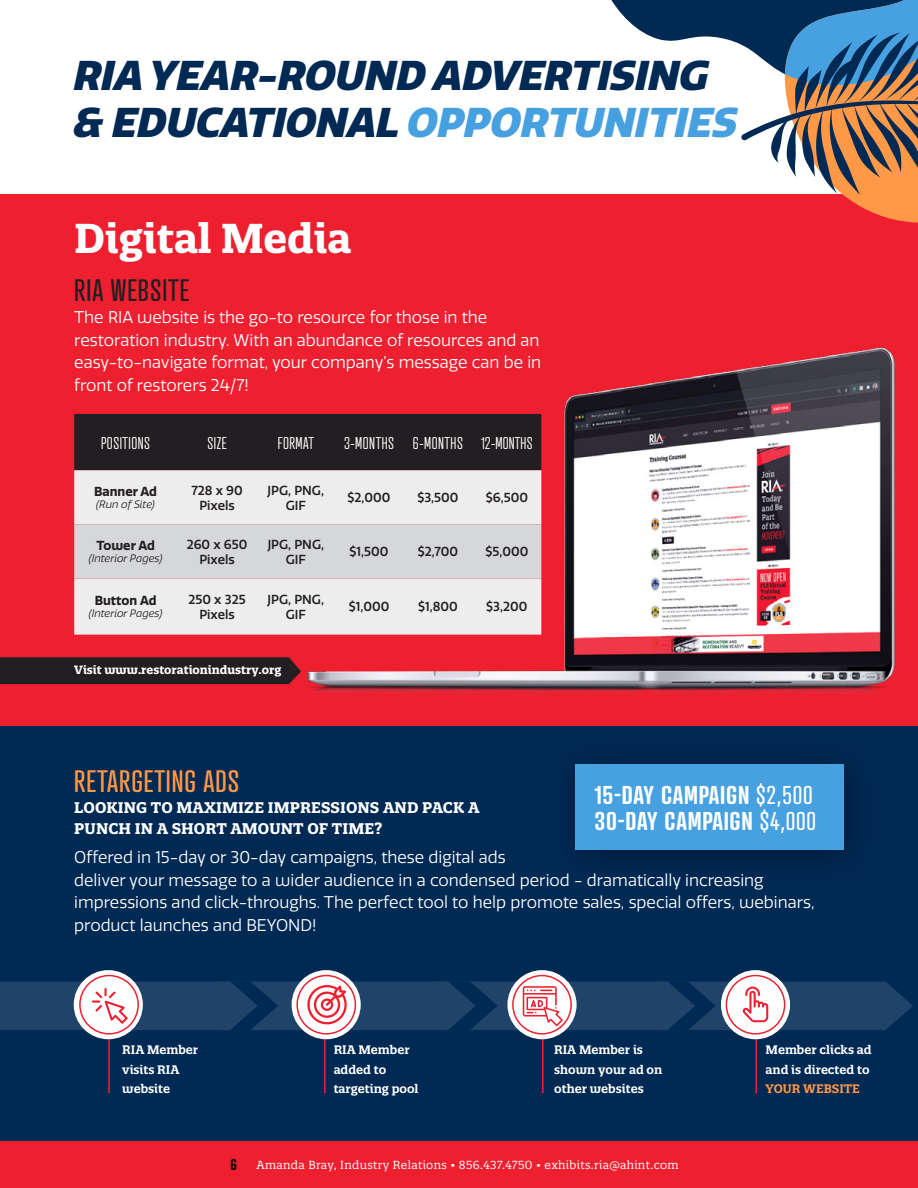
<style>
.page{position:relative;width:918px;height:1188px;background:#fff}
.page>*{position:absolute;margin:0;border:0;box-sizing:border-box;transform-origin:0 0}
.t1{font:italic 900 40.5px/46.3px "Quatro";color:#002954}
.t2{font:700 40.5px "Quatro Slab";color:#fff}
.t3{font:30px "Atrament";letter-spacing:.03em;color:#ff9947}
.t4{font:30px "Atrament";letter-spacing:.03em;color:#231e21}
.t5{font:600 24.9px/26.7px "Atrament";letter-spacing:.03em;color:#fff}
.t6{font:16.5px/22.5px "Quatro";color:#fff}
.t7{font:300 16.5px "Atrament";letter-spacing:.03em;color:#fff}
.t8{font:700 15px/21px "Quatro Slab";letter-spacing:.01em;color:#fff}
.t9{font:600 15px "Atrament";color:#000}
.t10{font:500 12.75px/14.7px "Quatro";color:#231e21;text-align:center}
.t11{font:700 12.75px "Quatro";color:#231e21}
.t12{font:600 12px/19.5px "Quatro Slab";color:#fff}
.t13{font:600 12px "Quatro Slab";color:#ff9947}
.t14{font:700 11.7px "Quatro Slab";color:#fff}
.t15{font:11.4px "Quatro Slab";letter-spacing:.03em;color:#fff}
.t16{font:italic 10.5px "Quatro";color:#231e21}
.s1{color:#47a1e0}
.s2{font-weight:400}
</style>
<div class="page">
<div style="left:0;top:194px;width:918px;height:568px;background:#ee2030"></div>
<div style="left:74px;top:414px;width:185px;height:56px;background:#231e21"></div>
<div style="left:74px;top:470px;width:185px;height:165px;background:#ededed"></div>
<div style="left:74px;top:524px;width:185px;height:54px;background:#d5d7d8"></div>
<img style="left:259px;top:347px;width:636px;height:345px">
<div style="left:0;top:657px;width:301px;height:27px;background:#231e21"></div>
<div style="left:0;top:726px;width:918px;height:416px;background:#002954"></div>
<div style="left:550px;top:738px;width:329px;height:146px;background:#002750"></div>
<div style="left:576px;top:764px;width:268px;height:86px;background:#47a1e0"></div>
<hr style="left:108px;top:1018px;width:2px;height:75px;background:#ee2030">
<hr style="left:542px;top:1018px;width:2px;height:75px;background:#ee2030">
<hr style="left:756px;top:1018px;width:1px;height:75px;background:#ee2030">
<svg style="left:74px;top:970px;width:69px;height:69px"></svg>
<svg style="left:507px;top:970px;width:70px;height:69px"></svg>
<svg style="left:721px;top:970px;width:69px;height:69px"></svg>
<div style="left:726px;top:975px;width:59px;height:60px;border:2px solid #ee2030;border-radius:50%"></div>
<div style="left:512px;top:975px;width:60px;height:60px;border:2px solid #ee2030;border-radius:50%"></div>
<div style="left:79px;top:975px;width:60px;height:60px;border:2px solid #ee2030;border-radius:50%"></div>
<hr style="left:324px;top:1018px;width:2px;height:75px;background:#ee2030">
<svg style="left:292px;top:970px;width:69px;height:69px"></svg>
<div style="left:296px;top:975px;width:60px;height:60px;border:2px solid #ee2030;border-radius:50%"></div>
<svg style="left:0;top:981px;width:913px;height:49px;background:#586885"></svg>
<svg style="left:611px;top:0;width:307px;height:223px"></svg>
<div style="left:0;top:1142px;width:918px;height:46px;background:#ee2030"></div>
<h1 class="t1" style="left:74px;top:53px;width:665px">RIA YEAR-ROUND ADVERTISING &amp; EDUCATIONAL <span class="s1">OPPORTUNITIES</span></h1>
<h1 class="t2" style="left:74px;top:212px;width:279px">Digital Media</h1>
<h2 class="t4" style="left:74px;top:272px;width:117px">RIA WEBSITE</h2>
<p class="t6" style="left:74px;top:306px;width:469px">The RIA website is the go-to resource for those in the restoration industry. With an abundance of resources and an easy-to-navigate format, your company’s message can be in front of restorers 24/7!</p>
<p class="t7" style="left:101px;top:433px;width:51px">POSITIONS</p>
<p class="t7" style="left:207px;top:433px;width:21px">SIZE</p>
<p class="t7" style="left:278px;top:433px;width:38px">FORMAT</p>
<p class="t7" style="left:344px;top:433px;width:190px">3-MONTHS 6-MONTHS 12-MONTHS</p>
<p class="t11" style="left:94px;top:484px;width:64px">Banner Ad</p>
<p class="t16" style="left:96px;top:498px;width:60px">(Run of Site)</p>
<p class="t10" style="left:191px;top:483px;width:53px">728 x 90<br>Pixels</p>
<p class="t10" style="left:268px;top:483px;width:58px;line-height:15.3px">JPG, PNG,<br>GIF</p>
<p class="t10" style="left:348px;top:491px;width:44px">$2,000</p>
<p class="t10" style="left:417px;top:491px;width:43px">$3,500</p>
<p class="t10" style="left:486px;top:491px;width:44px">$6,500</p>
<p class="t11" style="left:96px;top:538px;width:60px">Tower Ad</p>
<p class="t16" style="left:89px;top:553px;width:75px">(Interior Pages)</p>
<p class="t11" style="left:95px;top:593px;width:63px">Button Ad</p>
<p class="t16" style="left:89px;top:608px;width:75px">(Interior Pages)</p>
<p class="t10" style="left:187px;top:537px;width:62px">260 x 650<br>Pixels</p>
<p class="t10" style="left:268px;top:537px;width:58px;line-height:15.3px">JPG, PNG,<br>GIF</p>
<p class="t10" style="left:350px;top:545px;width:40px">$1,500</p>
<p class="t10" style="left:418px;top:545px;width:42px">$2,700</p>
<p class="t10" style="left:485px;top:545px;width:44px">$5,000</p>
<p class="t10" style="left:188px;top:592px;width:59px">250 x 325<br>Pixels</p>
<p class="t10" style="left:268px;top:592px;width:58px;line-height:15.3px">JPG, PNG,<br>GIF</p>
<p class="t10" style="left:349px;top:600px;width:42px">$1,000</p>
<p class="t10" style="left:418px;top:600px;width:41px">$1,800</p>
<p class="t10" style="left:486px;top:600px;width:43px">$3,200</p>
<p class="t14" style="left:74px;top:663px;width:209px">Visit www.restorationindustry.org</p>
<h2 class="t3" style="left:74px;top:763px;width:167px">RETARGETING ADS</h2>
<p class="t8" style="left:74px;top:797px;width:407px">LOOKING TO MAXIMIZE IMPRESSIONS AND PACK A<br>PUNCH IN A SHORT AMOUNT OF TIME?</p>
<p class="t6" style="left:74px;top:847px;width:742px">Offered in 15-day or 30-day campaigns, these digital ads<br>deliver your message to a wider audience in a condensed period - dramatically increasing impressions and click-throughs. The perfect tool to help promote sales, special offers, webinars, product launches and BEYOND!</p>
<h3 class="t5" style="left:595px;top:781px;width:223px">15-DAY CAMPAIGN <span class="s2">$2,500<br></span>30-DAY CAMPAIGN <span class="s2">$4,000</span></h3>
<p class="t12" style="left:122px;top:1040px;width:77px">RIA Member visits RIA website</p>
<p class="t12" style="left:554px;top:1040px;width:110px">RIA Member is shown your ad on other websites</p>
<p class="t12" style="left:766px;top:1040px;width:107px">Member clicks ad and is directed to</p>
<p class="t12" style="left:334px;top:1040px;width:86px">RIA Member added to targeting pool</p>
<p class="t13" style="left:766px;top:1081px;width:96px">YOUR WEBSITE</p>
<p class="t9" style="left:231px;top:1155px;width:8px">6</p>
<p class="t15" style="left:257px;top:1157px;width:424px">Amanda Bray, Industry Relations • 856.437.4750 • exhibits.ria@ahint.com</p>
</div>
